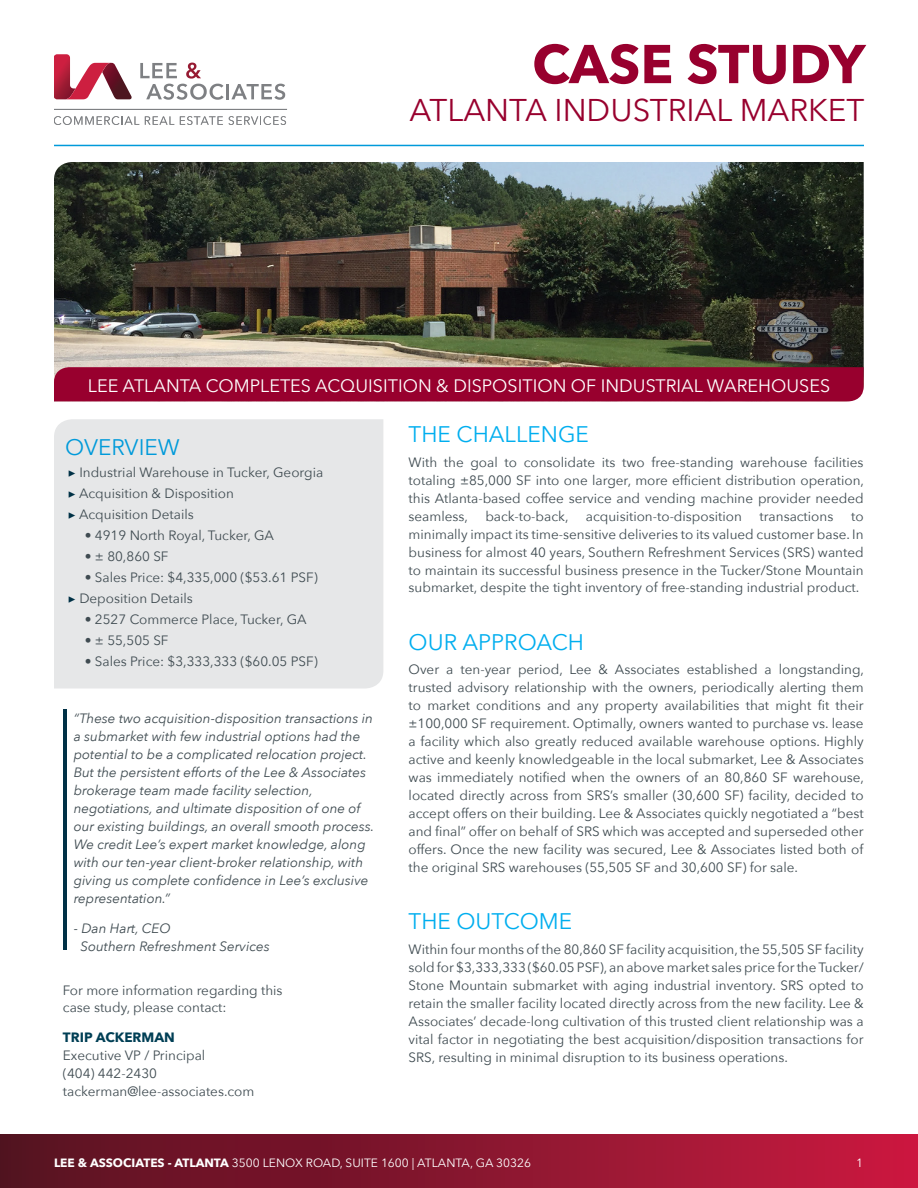
<style>
.page{position:relative;width:918px;height:1188px;background:#fff}
.page>*{position:absolute;margin:0;border:0;box-sizing:border-box;transform-origin:0 0}
.t1{font:700 54px "Avenir Next";color:#98002e}
.t2{font:31.35px "Avenir Next";color:#98002e}
.t3{font:22.5px "Avenir Next";color:#00aeef}
.t4{font:22.5px "Avenir Next";color:#009ada}
.t5{font:18px "Avenir Next";color:#fff}
.t6{font:13.5px/18px "Avenir Next";color:#3f4b51;text-align:justify}
.t7{font:italic 13.5px/18px "Avenir Next";color:#3f4b51}
.t8{font:700 13.5px "Avenir Next";color:#003f55}
.t9{font:12px "Avenir Next";color:#fff}
.s1{font-family:"Minion Pro";color:#003146}
.s2{font-weight:700}
</style>
<div class="page">
<div style="left:0;top:1134px;width:918px;height:54px;background:linear-gradient(to right,#511220,#c6193f)"></div>
<svg style="left:140px;top:63px;width:84px;height:37px"></svg>
<hr style="left:226px;top:84px;width:3px;height:15px;background:#7e8083">
<svg style="left:231px;top:84px;width:54px;height:16px"></svg>
<svg style="left:54px;top:54px;width:78px;height:45px"></svg>
<hr style="left:54px;top:109px;width:233px;height:1px;background:#7e8083">
<svg style="left:54px;top:116px;width:85px;height:9px"></svg>
<svg style="left:145px;top:116px;width:29px;height:9px"></svg>
<svg style="left:180px;top:116px;width:106px;height:9px"></svg>
<hr style="left:54px;top:145px;width:810px;height:1px;background:#009ada">
<div style="left:54px;top:419px;width:329px;height:269px;background:#e6e7e8"></div>
<img style="left:54px;top:162px;width:810px;height:205px">
<div style="left:54px;top:367px;width:810px;height:34px;background:#98002e"></div>
<hr style="left:64px;top:710px;width:3px;height:240px;background:#003146">
<h1 class="t1" style="left:532px;top:17px;width:335px">CASE STUDY</h1>
<h2 class="t2" style="left:409px;top:84px;width:457px">ATLANTA INDUSTRIAL MARKET</h2>
<h3 class="t5" style="left:88px;top:370px;width:744px">LEE ATLANTA COMPLETES ACQUISITION &amp; DISPOSITION OF INDUSTRIAL WAREHOUSES</h3>
<h3 class="t4" style="left:65px;top:428px;width:116px">OVERVIEW</h3>
<p class="t6" style="left:68px;top:461px;width:257px;line-height:21px;text-align:left"><span class="s1">▶</span> Industrial Warehouse in Tucker, Georgia <span class="s1">▶</span> Acquisition &amp; Disposition<br><span class="s1">▶</span> Acquisition Details</p>
<p class="t6" style="left:85px;top:526px;width:191px">• 4919 North Royal, Tucker, GA</p>
<p class="t6" style="left:85px;top:547px;width:85px">• ± 80,860 SF</p>
<p class="t6" style="left:68px;top:566px;width:251px;line-height:21px;text-indent:17px">• Sales Price: $4,335,000 ($53.61 PSF) <span class="s1">▶</span> Deposition Details</p>
<p class="t6" style="left:85px;top:610px;width:223px">• 2527 Commerce Place, Tucker, GA</p>
<p class="t6" style="left:85px;top:631px;width:85px">• ± 55,505 SF</p>
<p class="t6" style="left:85px;top:652px;width:234px">• Sales Price: $3,333,333 ($60.05 PSF)</p>
<p class="t7" style="left:74px;top:708px;width:302px">“These two acquisition-disposition transactions in a submarket with few industrial options had the potential to be a complicated relocation project.<br>But the persistent efforts of the Lee &amp; Associates brokerage team made facility selection, negotiations, and ultimate disposition of one of our existing buildings, an overall smooth process.<br>We credit Lee’s expert market knowledge, along with our ten-year client-broker relationship, with giving us complete confidence in Lee’s exclusive representation.”</p>
<p class="t7" style="left:80px;top:918px;width:191px;text-indent:-7px">- Dan Hart, CEO<br>Southern Refreshment Services</p>
<p class="t6" style="left:63px;top:980px;width:221px">For more information regarding this case study, please contact:</p>
<p class="t8" style="left:63px;top:1026px;width:113px">TRIP ACKERMAN</p>
<p class="t6" style="left:63px;top:1046px;width:193px;text-align:left">Executive VP / Principal<br>(404) 442-2430 tackerman@lee-associates.com</p>
<h3 class="t3" style="left:409px;top:415px;width:182px">THE CHALLENGE</h3>
<p class="t6" style="left:409px;top:452px;width:457px">With the goal to consolidate its two free-standing warehouse facilities totaling ±85,000 SF into one larger, more efficient distribution operation, this Atlanta-based coffee service and vending machine provider needed seamless,</p>
<p class="t6" style="left:485px;top:506px;width:85px">back-to-back,</p>
<p class="t6" style="left:586px;top:506px;width:157px">acquisition-to-disposition</p>
<p class="t6" style="left:760px;top:506px;width:75px">transactions</p>
<p class="t6" style="left:409px;top:506px;width:457px;text-indent:443px">to minimally impact its time-sensitive deliveries to its valued customer base. In business for almost 40 years, Southern Refreshment Services (SRS) wanted to maintain its successful business presence in the Tucker/Stone Mountain submarket, despite the tight inventory of free-standing industrial product.</p>
<h3 class="t3" style="left:409px;top:623px;width:177px">OUR APPROACH</h3>
<p class="t6" style="left:409px;top:660px;width:457px">Over a ten-year period, Lee &amp; Associates established a longstanding, trusted advisory relationship with the owners, periodically alerting them to market conditions and any property availabilities that might fit their ±100,000 SF requirement. Optimally, owners wanted to purchase vs. lease a facility which also greatly reduced available warehouse options. Highly active and keenly knowledgeable in the local submarket, Lee &amp; Associates was immediately notified when the owners of an 80,860 SF warehouse, located directly across from SRS’s smaller (30,600 SF) facility, decided to accept offers on their building. Lee &amp; Associates quickly negotiated a “best and final” offer on behalf of SRS which was accepted and superseded other offers. Once the new facility was secured, Lee &amp; Associates listed both of the original SRS warehouses (55,505 SF and 30,600 SF) for sale.</p>
<h3 class="t3" style="left:409px;top:902px;width:165px">THE OUTCOME</h3>
<p class="t6" style="left:409px;top:940px;width:457px">Within four months of the 80,860 SF facility acquisition, the 55,505 SF facility sold for $3,333,333 ($60.05 PSF), an above market sales price for the Tucker/ Stone Mountain submarket with aging industrial inventory. SRS opted to retain the smaller facility located directly across from the new facility. Lee &amp; Associates’ decade-long cultivation of this trusted client relationship was a vital factor in negotiating the best acquisition/disposition transactions for SRS, resulting in minimal disruption to its business operations.</p>
<p class="t9" style="left:54px;top:1153px;width:479px"><span class="s2">LEE &amp; ASSOCIATES - ATLANTA</span> 3500 LENOX ROAD, SUITE 1600 | ATLANTA, GA 30326</p>
<p class="t9" style="left:856px;top:1153px;width:8px">1</p>
</div>
